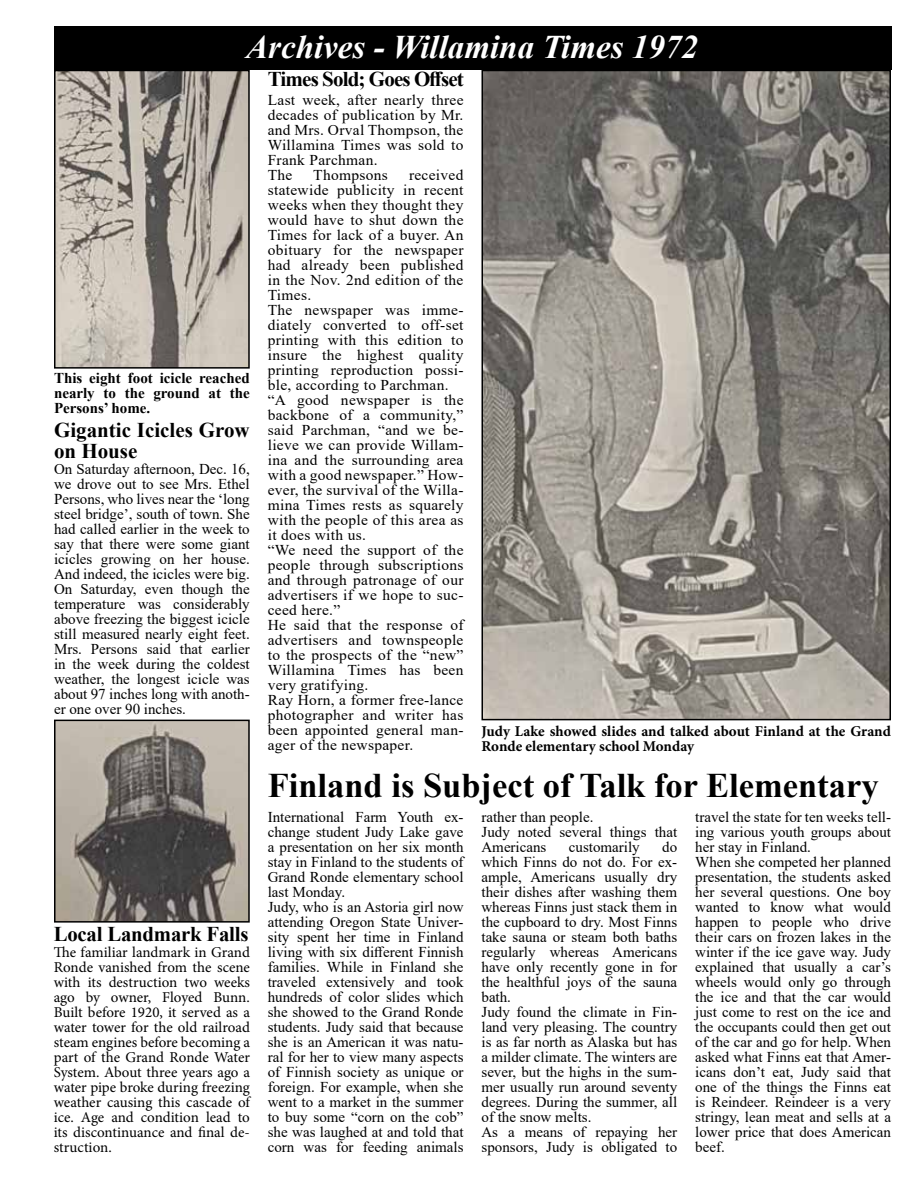
<style>
.page{position:relative;width:918px;height:1188px;background:#fff}
.page>*{position:absolute;margin:0;border:0;box-sizing:border-box;transform-origin:0 0}
.t1{font:700 34.5px "Times New Roman";color:#000}
.t2{font:italic 700 33px "Times New Roman";color:#fff}
.t3{font:700 21px/21px "Times New Roman";letter-spacing:-.01em;color:#000}
.t4{font:700 21px "Times New Roman";letter-spacing:-.04em;color:#000}
.t5{font:15px/15px "Times New Roman";color:#000}
.t6{font:15px/15px "Times New Roman";letter-spacing:.02em;color:#000}
.t7{font:15px/15px "Minion Pro";color:#000;text-align:justify}
.t8{font:700 15px/15px "Minion Pro";color:#000}
.t9{font:700 15px/15px "Times New Roman";color:#000;text-align:justify}
</style>
<div class="page">
<div style="left:54px;top:26px;width:837px;height:44px;background:#000"></div>
<img style="left:485px;top:73px;width:403px;height:644px">
<div style="left:482px;top:70px;width:409px;height:650px;border:2px solid #000"></div>
<img style="left:57px;top:723px;width:190px;height:197px">
<div style="left:54px;top:720px;width:196px;height:203px;border:2px solid #000"></div>
<img style="left:57px;top:73px;width:190px;height:293px">
<div style="left:54px;top:70px;width:196px;height:299px;border:2px solid #000"></div>
<h2 class="t2" style="left:246px;top:24px;width:453px">Archives - Willamina Times 1972</h2>
<h3 class="t4" style="left:268px;top:64px;width:198px">Times Sold; Goes Offset</h3>
<p class="t6" style="left:268px;top:92px;width:197px">Last week, after nearly three decades of publication by Mr. and Mrs. Orval Thompson, the<br>Willamina Times was sold to<br>Frank Parchman.<br>The</p>
<p class="t6" style="left:268px;top:167px;width:197px;text-indent:141px">received statewide publicity in recent weeks when they thought they would have to shut down the<br>Times for lack of a buyer. An obituary for the newspaper had already been published in the Nov. 2nd edition of the<br>Times.<br>The newspaper was imme&shy;diately converted to off-set printing with this edition to insure the highest quality printing reproduction possi&shy;ble, according to Parchman. “A good newspaper is the backbone of a community,” said Parchman, “and we be&shy;lieve we can provide Willam&shy;ina and the surrounding area with a good newspaper.” How&shy;ever, the survival of the Willa&shy;mina Times rests as squarely with the people of this area as it does with us.<br>“We need the support of the people through subscriptions and through patronage of our advertisers if we hope to suc&shy;ceed here.”<br>He said that the response of advertisers and townspeople to the prospects of the “new”<br>Willamina Times has been very gratifying.<br>Ray Horn, a former free-lance photographer and writer has been appointed general man&shy;ager of the newspaper.</p>
<p class="t6" style="left:313px;top:167px;width:76px">Thompsons</p>
<p class="t9" style="left:54px;top:370px;width:197px">This eight foot icicle reached nearly to the ground at the Persons’ home.</p>
<h3 class="t3" style="left:54px;top:419px;width:197px">Gigantic Icicles Grow on House</h3>
<p class="t5" style="left:54px;top:461px;width:197px;text-align:justify">On Saturday afternoon, Dec. 16, we drove out to see Mrs. Ethel Persons, who lives near the ‘long steel bridge’, south of town. She had called earlier in the week to say that there were some giant icicles growing on her house.<br>And indeed, the icicles were big.<br>On Saturday, even though the temperature was considerably above freezing the biggest icicle still measured nearly eight feet.<br>Mrs. Persons said that earlier in the week during the coldest weather, the longest icicle was about 97 inches long with anoth&shy;er one over 90 inches.</p>
<p class="t8" style="left:482px;top:723px;width:411px">Judy Lake showed slides and talked about Finland at the Grand<br>Ronde elementary school Monday</p>
<h1 class="t1" style="left:268px;top:761px;width:612px">Finland is Subject of Talk for Elementary</h1>
<p class="t5" style="left:268px;top:809px;width:197px">International Farm Youth ex&shy;change student Judy Lake gave a presentation on her six month stay in Finland to the students of<br>Grand Ronde elementary school last Monday.<br>Judy, who is an Astoria girl now attending Oregon State Univer&shy;sity spent her time in Finland living with six different Finnish families. While in Finland she traveled extensively and took hundreds of color slides which she showed to the Grand Ronde students. Judy said that because she is an American it was natu&shy;ral for her to view many aspects of Finnish society as unique or foreign. For example, when she went to a market in the summer to buy some “corn on the cob” she was laughed at and told that corn was for feeding animals</p>
<p class="t5" style="left:482px;top:809px;width:197px">rather than people.<br>Judy noted several things that<br>Americans</p>
<p class="t5" style="left:695px;top:809px;width:197px">travel the state for ten weeks tell&shy;ing various youth groups about her stay in Finland.<br>When she competed her planned presentation, the students asked her several questions. One boy wanted to know what would happen to people who drive their cars on frozen lakes in the winter if the ice gave way. Judy explained that usually a car’s wheels would only go through the ice and that the car would just come to rest on the ice and the occupants could then get out of the car and go for help. When asked what Finns eat that Amer&shy;icans don’t eat, Judy said that one of the things the Finns eat is Reindeer. Reindeer is a very stringy, lean meat and sells at a lower price that does American beef.</p>
<p class="t5" style="left:482px;top:839px;width:197px;text-indent:181px">do which Finns do not do. For ex&shy;ample, Americans usually dry their dishes after washing them whereas Finns just stack them in the cupboard to dry. Most Finns take sauna or steam both baths regularly whereas Americans have only recently gone in for the healthful joys of the sauna bath.<br>Judy found the climate in Fin&shy;land very pleasing. The country is as far north as Alaska but has a milder climate. The winters are sever, but the highs in the sum&shy;mer usually run around seventy degrees. During the summer, all of the snow melts.<br>As a means of repaying her sponsors, Judy is obligated to</p>
<p class="t5" style="left:569px;top:839px;width:72px">customarily</p>
<h3 class="t3" style="left:54px;top:923px;width:196px">Local Landmark Falls</h3>
<p class="t7" style="left:54px;top:945px;width:198px">The familiar landmark in Grand Ronde vanished from the scene with its destruction two weeks ago by owner, Floyed Bunn.<br>Built before 1920, it served as a water tower for the old railroad steam engines before becoming a part of the Grand Ronde Water System. About three years ago a water pipe broke during freezing weather causing this cascade of ice. Age and condition lead to its discontinuance and final de&shy;struction.</p>
</div>
